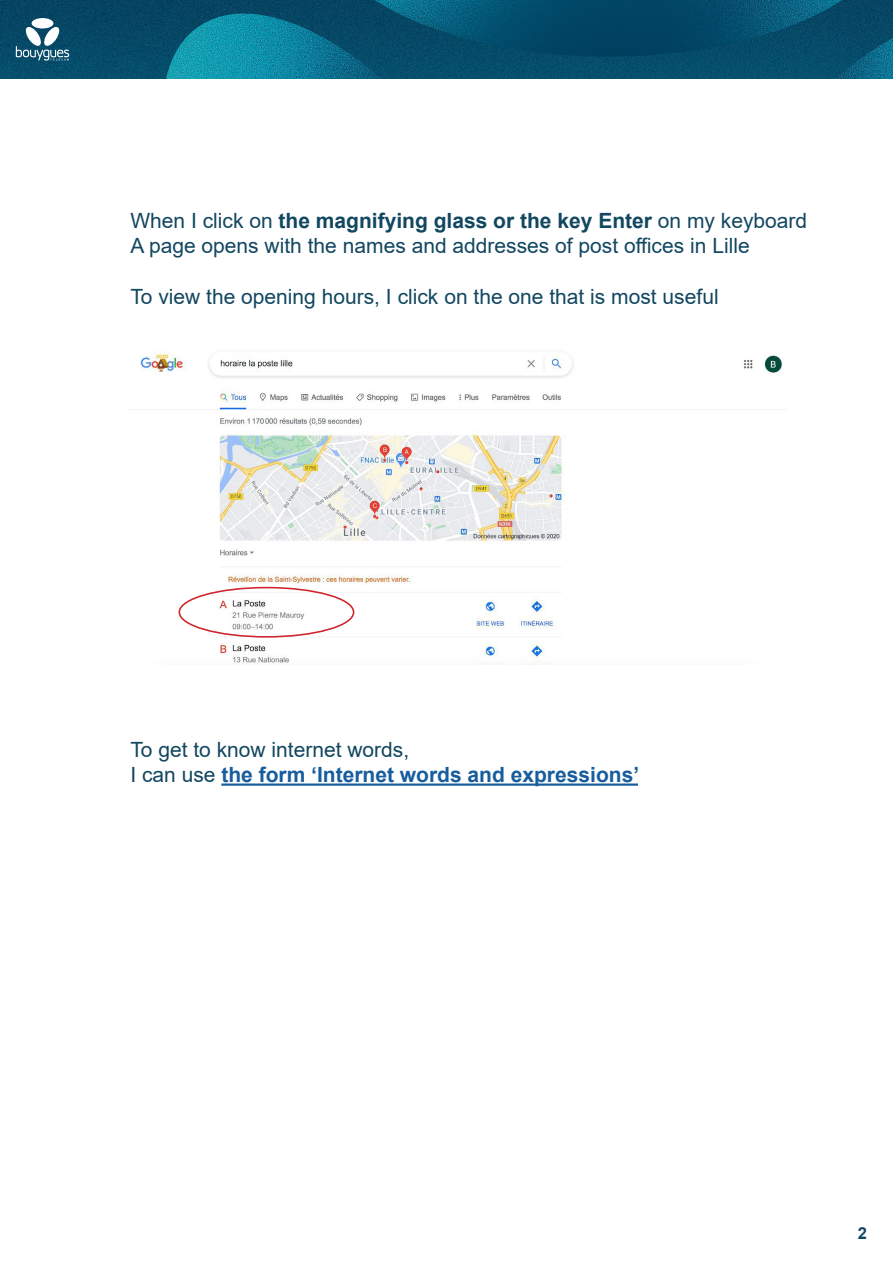
<style>
.page{position:relative;width:893px;height:1263px;background:#fff}
.page>*{position:absolute;margin:0;border:0;box-sizing:border-box;transform-origin:0 0}
.t1{font:21px "Arial";color:#124760}
.t2{font:700 21px "Arial";color:#124760}
.t3{font:700 21px "Arial";color:#175d9e}
.t4{font:700 16.5px "Arial";color:#124760}
.s1{font-weight:400}
.s2{font-weight:400;color:#124760}
</style>
<div class="page">
<img style="left:0;top:0;width:893px;height:79px">
<div style="left:32px;top:18px;width:21px;height:11px;background:#fff;border-radius:50%"></div>
<svg style="left:16px;top:26px;width:53px;height:35px"></svg>
<hr style="left:221px;top:783px;width:417px;height:3px;background:#175d9e">
<img style="left:128px;top:353px;width:659px;height:312px">
<div style="left:179px;top:587px;width:175px;height:50px;border:2px solid #d1232a;border-radius:50%"></div>
<p class="t2" style="left:130px;top:206px;width:678px"><span class="s1">When I click on</span> the magnifying glass or the key Enter <span class="s1">on my keyboard</span></p>
<p class="t1" style="left:130px;top:231px;width:621px">A page opens with the names and addresses of post offices in Lille</p>
<p class="t1" style="left:130px;top:282px;width:590px">To view the opening hours, I click on the one that is most useful</p>
<p class="t1" style="left:130px;top:735px;width:280px">To get to know internet words,</p>
<p class="t3" style="left:130px;top:760px;width:510px"><span class="s2">I can use</span> the form ‘Internet words and expressions’</p>
<p class="t4" style="left:858px;top:1221px;width:11px">2</p>
</div>
